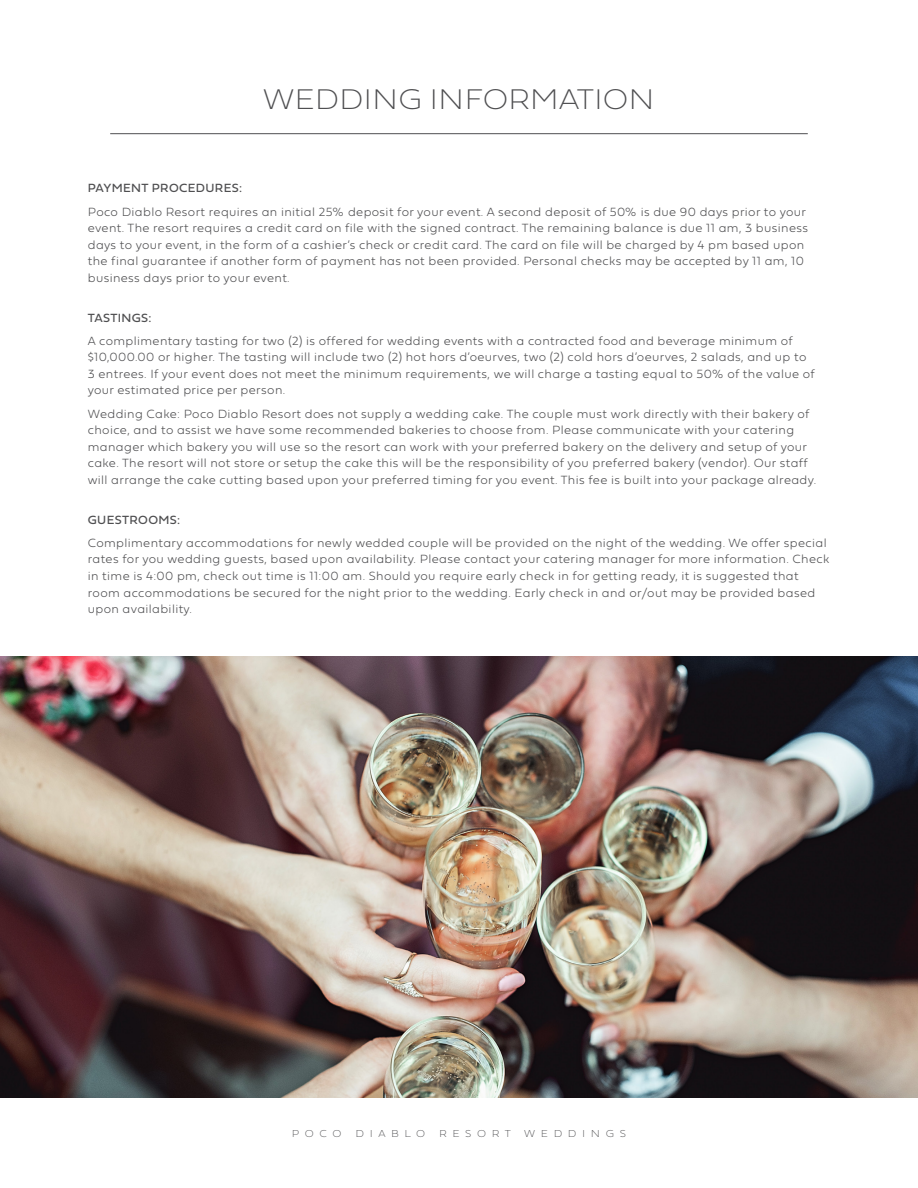
<style>
.page{position:relative;width:918px;height:1188px;background:#fff}
.page>*{position:absolute;margin:0;border:0;box-sizing:border-box;transform-origin:0 0}
._3_meal{font:29.7px "Fieldwork Geo Hair";color:#4f4f51;scale:1.05 1}
.tabbed_extras{font:100 12.45px/16.5px "Fieldwork Geo";letter-spacing:.03em;color:#4f4f51}
.tabbed_extras-2{font:12.45px "Fieldwork Geo Regular";letter-spacing:.03em;color:#4f4f51}
._3_meal-2{font:10.5px "Fieldwork Hum Hair";letter-spacing:.51em;color:#4f4f51;scale:1.05 1}
</style>
<div class="page">
<img style="left:0;top:657px;width:918px;height:441px">
<hr style="left:110px;top:133px;width:698px;height:1px;background:#4f4f51">
<p class="_3_meal" style="left:263px;top:75px;width:374px">WEDDING INFORMATION</p>
<p class="tabbed_extras-2" style="left:88px;top:179px;width:156px">PAYMENT PROCEDURES:</p>
<p class="tabbed_extras" style="left:88px;top:203px;width:722px">Poco Diablo Resort requires an initial 25% deposit for your event. A second deposit of 50% is due 90 days prior to your event. The resort requires a credit card on file with the signed contract. The remaining balance is due 11 am, 3 business days to your event, in the form of a cashier’s check or credit card. The card on file will be charged by 4 pm based upon the final guarantee if another form of payment has not been provided. Personal checks may be accepted by 11 am, 10 business days prior to your event.</p>
<p class="tabbed_extras-2" style="left:88px;top:308px;width:65px">TASTINGS:</p>
<p class="tabbed_extras" style="left:88px;top:332px;width:729px">A complimentary tasting for two (2) is offered for wedding events with a contracted food and beverage minimum of $10,000.00 or higher. The tasting will include two (2) hot hors d’oeurves, two (2) cold hors d’oeurves, 2 salads, and up to 3 entrees. If your event does not meet the minimum requirements, we will charge a tasting equal to 50% of the value of your estimated price per person.</p>
<p class="tabbed_extras" style="left:88px;top:405px;width:730px">Wedding Cake: Poco Diablo Resort does not supply a wedding cake. The couple must work directly with their bakery of choice, and to assist we have some recommended bakeries to choose from. Please communicate with your catering manager which bakery you will use so the resort can work with your preferred bakery on the delivery and setup of your cake. The resort will not store or setup the cake this will be the responsibility of you preferred bakery (vendor). Our staff will arrange the cake cutting based upon your preferred timing for you event. This fee is built into your package already.</p>
<p class="tabbed_extras-2" style="left:88px;top:510px;width:94px">GUESTROOMS:</p>
<p class="tabbed_extras" style="left:88px;top:534px;width:743px">Complimentary accommodations for newly wedded couple will be provided on the night of the wedding. We offer special rates for you wedding guests, based upon availability. Please contact your catering manager for more information. Check in time is 4:00 pm, check out time is 11:00 am. Should you require early check in for getting ready, it is suggested that room accommodations be secured for the night prior to the wedding. Early check in and or/out may be provided based upon availability.</p>
<p class="_3_meal-2" style="left:292px;top:1125px;width:49px">POCO</p>
<p class="_3_meal-2" style="left:355px;top:1125px;width:68px">DIABLO</p>
<p class="_3_meal-2" style="left:439px;top:1125px;width:70px">RESORT</p>
<p class="_3_meal-2" style="left:524px;top:1125px;width:98px">WEDDINGS</p>
</div>
